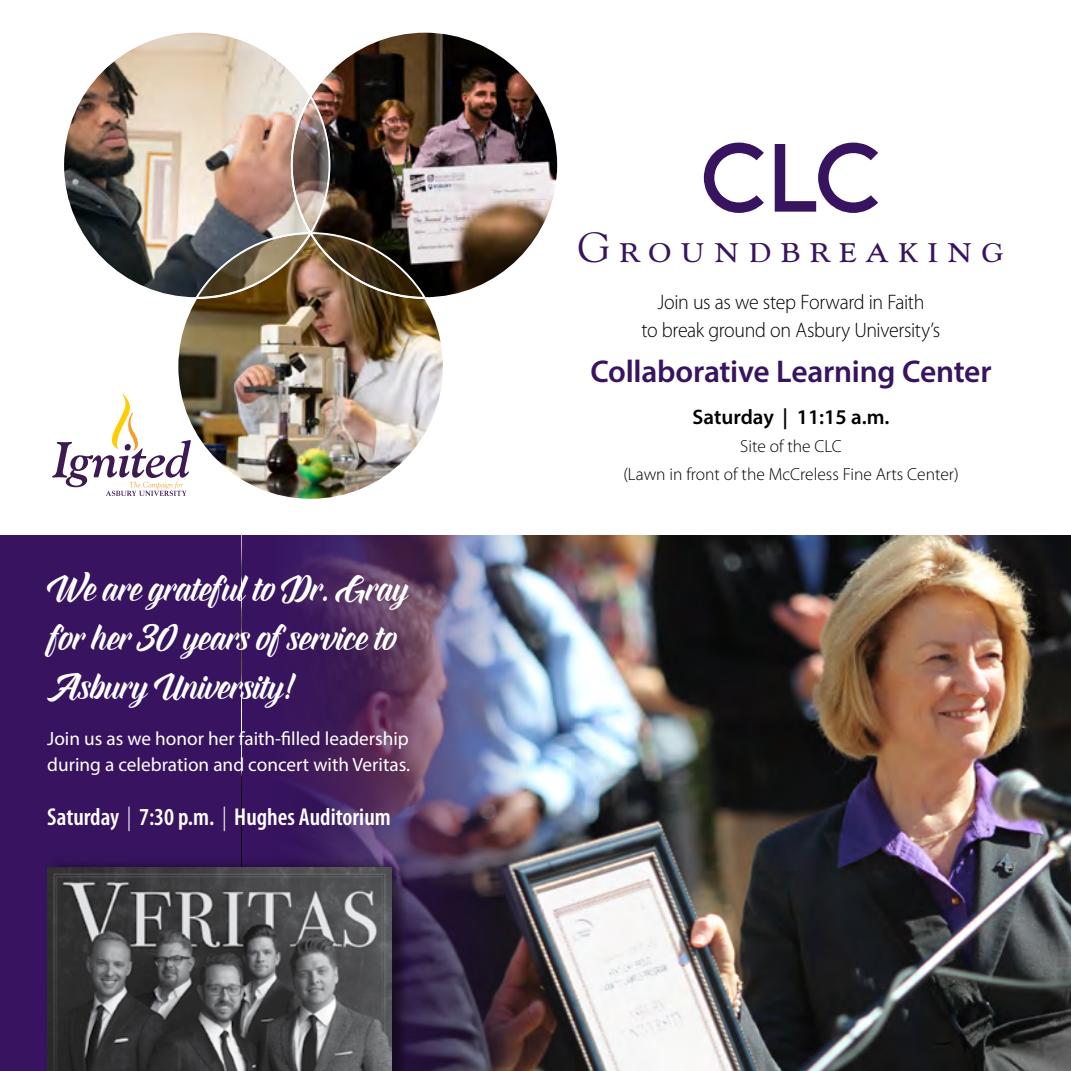
<style>
.page{position:relative;width:1071px;height:1071px;background:#fff}
.page>*{position:absolute;margin:0;border:0;box-sizing:border-box;transform-origin:0 0}
.t1{font:600 87.5px "TYPOGRAPHPRO";color:#381460}
.t2{font:42px "Goudy SC";letter-spacing:.2em;color:#381460}
.t3{font:35px/49px "Everglow";letter-spacing:-.005em;color:#fff}
.t4{font:600 31.5px "Myriad Pro";letter-spacing:-.01em;color:#381460}
.t5{font:600 condensed 24.5px "Myriad Pro";color:#fff}
.t6{font:300 21px/28px "Myriad Pro";letter-spacing:-.02em;color:#000;text-align:center;scale:.95 1}
.t7{font:600 21px "Myriad Pro";color:#000}
.t8{font:19.25px/25.2px "Myriad Pro";color:#fff}
.t9{font:300 17.5px/28px "Myriad Pro";color:#000;text-align:center}
.s1{font-weight:300}
</style>
<div class="page">
<div style="left:0;top:536px;width:387px;height:535px;background:#381460"></div>
<img style="left:528px;top:536px;width:543px;height:535px">
<img style="left:297px;top:536px;width:231px;height:535px">
<div style="left:45px;top:857px;width:364px;height:214px;background:#000;opacity:.5"></div>
<img style="left:47px;top:867px;width:344px;height:204px">
<img style="left:177px;top:233px;width:267px;height:267px;border-radius:133px">
<img style="left:63px;top:32px;width:266px;height:266px;border-radius:133px">
<img style="left:292px;top:32px;width:266px;height:266px;border-radius:133px">
<img style="left:292px;top:97px;width:37px;height:134px">
<div style="left:291px;top:96px;width:39px;height:138px;border:2px solid #fff;border-radius:50%"></div>
<img style="left:193px;top:231px;width:234px;height:69px">
<svg style="left:52px;top:394px;width:139px;height:102px"></svg>
<h3 class="t3" style="left:47px;top:566px;width:362px">We are grateful to Dr. Gray for her 30 years of service to<br>Asbury University!</h3>
<p class="t8" style="left:47px;top:726px;width:364px">Join us as we honor her faith-filled leadership during a celebration and concert with Veritas.</p>
<p class="t5" style="left:47px;top:804px;width:345px">Saturday <span class="s1">|</span> 7:30 p.m. <span class="s1">|</span> Hughes Auditorium</p>
<h1 class="t1" style="left:699px;top:118px;width:186px">CLC</h1>
<h2 class="t2" style="left:578px;top:223px;width:428px">Groundbreaking</h2>
<p class="t6" style="left:642px;top:288px;width:316px">Join us as we step Forward in Faith<br>to break ground on Asbury University’s</p>
<h3 class="t4" style="left:590px;top:351px;width:403px">Collaborative Learning Center</h3>
<p class="t7" style="left:693px;top:404px;width:198px">Saturday | 11:15 a.m.</p>
<p class="t9" style="left:623px;top:433px;width:337px">Site of the CLC<br>(Lawn in front of the McCreless Fine Arts Center)</p>
</div>
